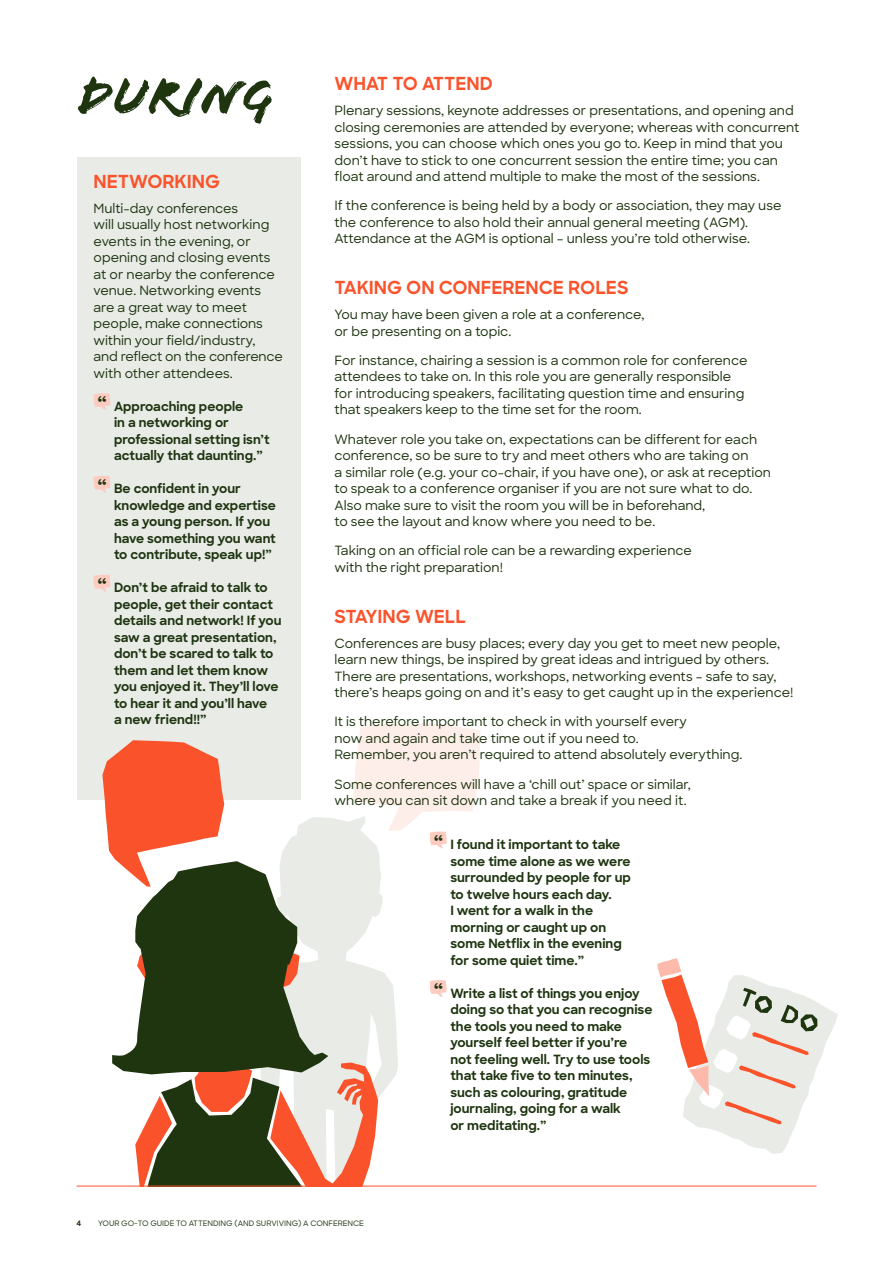
<style>
.page{position:relative;width:893px;height:1263px;background:#fff}
.page>*{position:absolute;margin:0;border:0;box-sizing:border-box;transform-origin:0 0}
.body_text{font:54px "Flood Std";color:#1e3510}
.pull_quote{font:700 19.05px "Sharp Sans";color:#1e3510}
.t1{font:700 18px "Sharp Sans";color:#fa532c}
.body_text-2{font:500 12.75px/16.5px "Sharp Sans";color:#1e3510}
.body{font:700 12.75px/16.5px "Sharp Sans";color:#1e3510}
.t2{font:500 7.5px "Sharp Sans";letter-spacing:-.005em;color:#1e3510}
.t3{font:700 7.5px "Sharp Sans";color:#1e3510}
</style>
<div class="page">
<div style="left:77px;top:157px;width:223px;height:642px;background:#e9ebe7"></div>
<svg style="left:94px;top:393px;width:16px;height:17px"></svg>
<svg style="left:94px;top:476px;width:16px;height:16px"></svg>
<svg style="left:94px;top:575px;width:16px;height:16px"></svg>
<hr style="left:77px;top:1186px;width:739px;height:1px;background:#fa532c">
<svg style="left:102px;top:723px;width:379px;height:463px"></svg>
<svg style="left:657px;top:958px;width:181px;height:196px"></svg>
<p class="body_text" style="left:77px;top:65px;width:198px">DURING</p>
<h1 class="t1" style="left:94px;top:168px;width:128px">NETWORKING</h1>
<p class="body_text-2" style="left:94px;top:199px;width:191px">Multi-day conferences<br>will usually host networking events in the evening, or opening and closing events at or nearby the conference venue. Networking events are a great way to meet people, make connections within your field/industry, and reflect on the conference with other attendees.</p>
<p class="pull_quote" style="left:97px;top:389px;width:11px">“</p>
<p class="body" style="left:114px;top:398px;width:157px">Approaching people<br>in a networking or professional setting isn’t actually that daunting.”</p>
<p class="pull_quote" style="left:97px;top:472px;width:11px">“</p>
<p class="body" style="left:114px;top:480px;width:163px">Be confident in your knowledge and expertise as a young person. If you have something you want to contribute, speak up!”</p>
<p class="pull_quote" style="left:97px;top:571px;width:11px">“</p>
<p class="body" style="left:114px;top:579px;width:169px">Don’t be afraid to talk to people, get their contact details and network! If you saw a great presentation, don’t be scared to talk to them and let them know you enjoyed it. They’ll love to hear it and you’ll have<br>a new friend!!”</p>
<h1 class="t1" style="left:334px;top:70px;width:160px">WHAT TO ATTEND</h1>
<p class="body_text-2" style="left:334px;top:102px;width:466px">Plenary sessions, keynote addresses or presentations, and opening and closing ceremonies are attended by everyone; whereas with concurrent sessions, you can choose which ones you go to. Keep in mind that you don’t have to stick to one concurrent session the entire time; you can float around and attend multiple to make the most of the sessions.</p>
<p class="body_text-2" style="left:334px;top:197px;width:448px">If the conference is being held by a body or association, they may use the conference to also hold their annual general meeting (AGM).<br>Attendance at the AGM is optional – unless you’re told otherwise.</p>
<h1 class="t1" style="left:334px;top:274px;width:295px">TAKING ON CONFERENCE ROLES</h1>
<p class="body_text-2" style="left:334px;top:306px;width:312px">You may have been given a role at a conference, or be presenting on a topic.</p>
<p class="body_text-2" style="left:334px;top:351px;width:414px">For instance, chairing a session is a common role for conference attendees to take on. In this role you are generally responsible for introducing speakers, facilitating question time and ensuring that speakers keep to the time set for the room.</p>
<p class="body_text-2" style="left:334px;top:430px;width:438px">Whatever role you take on, expectations can be different for each conference, so be sure to try and meet others who are taking on<br>a similar role (e.g. your co-chair, if you have one), or ask at reception to speak to a conference organiser if you are not sure what to do.<br>Also make sure to visit the room you will be in beforehand,<br>to see the layout and know where you need to be.</p>
<p class="body_text-2" style="left:334px;top:542px;width:359px">Taking on an official role can be a rewarding experience with the right preparation!</p>
<h1 class="t1" style="left:334px;top:603px;width:133px">STAYING WELL</h1>
<p class="body_text-2" style="left:334px;top:634px;width:460px">Conferences are busy places; every day you get to meet new people, learn new things, be inspired by great ideas and intrigued by others.<br>There are presentations, workshops, networking events – safe to say, there’s heaps going on and it’s easy to get caught up in the experience!</p>
<p class="body_text-2" style="left:334px;top:713px;width:409px">It is therefore important to check in with yourself every<br>now and again and take time out if you need to.<br>Remember, you aren’t required to attend absolutely everything.</p>
<p class="body_text-2" style="left:334px;top:775px;width:358px">Some conferences will have a ‘chill out’ space or similar, where you can sit down and take a break if you need it.</p>
<p class="pull_quote" style="left:434px;top:828px;width:11px">“</p>
<p class="body" style="left:450px;top:836px;width:182px">I found it important to take some time alone as we were surrounded by people for up to twelve hours each day.<br>I went for a walk in the morning or caught up on some Netflix in the evening for some quiet time.”</p>
<p class="pull_quote" style="left:434px;top:976px;width:11px">“</p>
<p class="body" style="left:450px;top:984px;width:204px">Write a list of things you enjoy doing so that you can recognise the tools you need to make yourself feel better if you’re<br>not feeling well. Try to use tools that take five to ten minutes, such as colouring, gratitude journaling, going for a walk<br>or meditating.”</p>
<p class="t3" style="left:77px;top:1218px;width:6px">4</p>
<p class="t2" style="left:98px;top:1218px;width:267px">YOUR GO-TO GUIDE TO ATTENDING (AND SURVIVING) A CONFERENCE</p>
</div>
